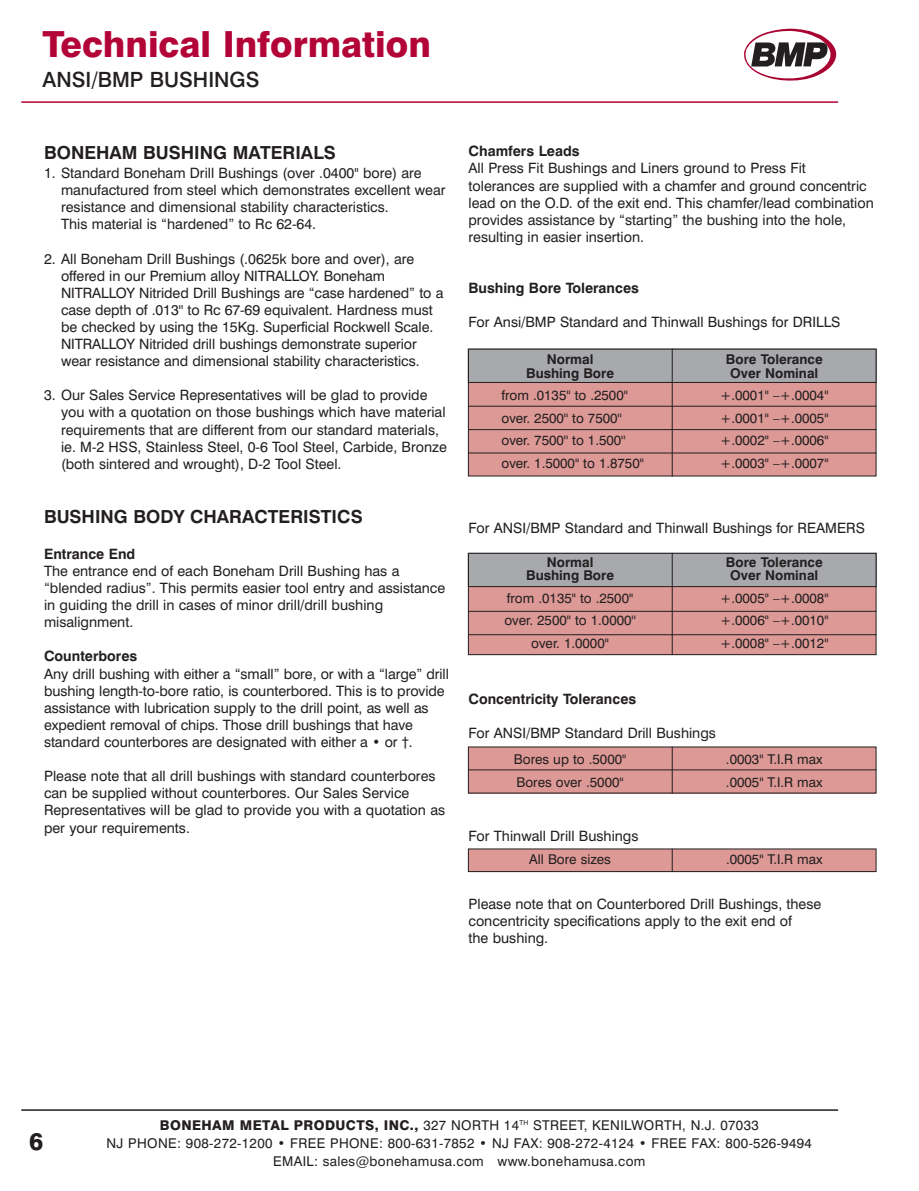
<style>
.page{position:relative;width:919px;height:1191px;background:#fff}
.page>*{position:absolute;margin:0;border:0;box-sizing:border-box;transform-origin:0 0}
.t1{font:800 36px "Swiss 721 BT";color:#b30437}
.t2{font:800 24px "Swiss 721 BT";color:#231f20}
.t3{font:500 21px "Swiss 721 BT";color:#231f20}
.t4{font:700 18px "Swiss 721 BT";color:#231f20}
.t5{font:14.25px/17.1px "Swiss 721 BT";color:#231f20}
.t6{font:700 14.25px "Swiss 721 BT";color:#231f20}
.t7{font:13.5px/22.5px "Swiss 721 BT";color:#231f20}
.t8{font:13.5px/18px "Swiss 721 BT";letter-spacing:.025em;color:#231f20;text-align:center}
.t9{font:700 13.5px/13.5px "Swiss 721 BT";color:#231f20;text-align:center}
.s1{font-weight:800}
</style>
<div class="page">
<hr style="left:21px;top:101px;width:817px;height:2px;background:#b30437">
<div style="left:468px;top:349px;width:408px;height:127px;background:#dd9995"></div>
<div style="left:468px;top:349px;width:407px;height:33px;background:#a8a9ad"></div>
<div style="left:468px;top:349px;width:408px;height:34px;border:1px solid #231f20"></div>
<hr style="left:468px;top:406px;width:408px;height:1px;background:#231f20">
<hr style="left:468px;top:429px;width:408px;height:1px;background:#231f20">
<hr style="left:468px;top:452px;width:408px;height:1px;background:#231f20">
<hr style="left:671px;top:349px;width:1px;height:127px;background:#231f20">
<div style="left:468px;top:553px;width:408px;height:101px;background:#dd9995"></div>
<div style="left:468px;top:553px;width:408px;height:102px;border:1px solid #231f20"></div>
<div style="left:468px;top:554px;width:407px;height:32px;background:#a8a9ad"></div>
<div style="left:468px;top:553px;width:408px;height:34px;border:1px solid #231f20"></div>
<hr style="left:468px;top:611px;width:408px;height:1px;background:#231f20">
<hr style="left:468px;top:634px;width:408px;height:1px;background:#231f20">
<hr style="left:671px;top:553px;width:1px;height:102px;background:#231f20">
<div style="left:468px;top:747px;width:408px;height:46px;background:#dd9995"></div>
<hr style="left:468px;top:769px;width:408px;height:1px;background:#231f20">
<hr style="left:671px;top:746px;width:1px;height:47px;background:#231f20">
<div style="left:468px;top:849px;width:408px;height:22px;background:#dd9995"></div>
<div style="left:468px;top:848px;width:408px;height:24px;border:1px solid #231f20"></div>
<svg style="left:671px;top:848px;width:1px;height:24px"></svg>
<hr style="left:21px;top:1109px;width:817px;height:1px;background:#231f20">
<svg style="left:744px;top:29px;width:92px;height:52px"></svg>
<h1 class="t1" style="left:43px;top:31px;width:390px">Technical Information</h1>
<h3 class="t3" style="left:43px;top:72px;width:218px">ANSI/BMP BUSHINGS</h3>
<p class="t4" style="left:44px;top:146px;width:293px">BONEHAM BUSHING MATERIALS</p>
<p class="t5" style="left:61px;top:166px;width:386px;text-indent:-17px">1. Standard Boneham Drill Bushings (over .0400'' bore) are manufactured from steel which demonstrates excellent wear resistance and dimensional stability characteristics.<br>This material is “hardened” to Rc 62-64.</p>
<p class="t5" style="left:61px;top:251px;width:384px;text-indent:-17px">2. All Boneham Drill Bushings (.0625k bore and over), are offered in our Premium alloy NITRALLOY. Boneham NITRALLOY Nitrided Drill Bushings are “case hardened” to a case depth of .013'' to Rc 67-69 equivalent. Hardness must be checked by using the 15Kg. Superficial Rockwell Scale.<br>NITRALLOY Nitrided drill bushings demonstrate superior wear resistance and dimensional stability characteristics.</p>
<p class="t5" style="left:61px;top:388px;width:387px;text-indent:-17px">3. Our Sales Service Representatives will be glad to provide you with a quotation on those bushings which have material requirements that are different from our standard materials, ie. M-2 HSS, Stainless Steel, 0-6 Tool Steel, Carbide, Bronze (both sintered and wrought), D-2 Tool Steel.</p>
<p class="t4" style="left:44px;top:510px;width:320px">BUSHING BODY CHARACTERISTICS</p>
<p class="t6" style="left:44px;top:548px;width:93px">Entrance End</p>
<p class="t5" style="left:44px;top:564px;width:402px">The entrance end of each Boneham Drill Bushing has a “blended radius”. This permits easier tool entry and assistance in guiding the drill in cases of minor drill/drill bushing misalignment.</p>
<p class="t6" style="left:44px;top:651px;width:95px">Counterbores</p>
<p class="t5" style="left:44px;top:666px;width:406px">Any drill bushing with either a “small” bore, or with a “large” drill bushing length-to-bore ratio, is counterbored. This is to provide assistance with lubrication supply to the drill point, as well as expedient removal of chips. Those drill bushings that have standard counterbores are designated with either a • or †.</p>
<p class="t5" style="left:44px;top:769px;width:402px">Please note that all drill bushings with standard counterbores can be supplied without counterbores. Our Sales Service Representatives will be glad to provide you with a quotation as per your requirements.</p>
<p class="t6" style="left:468px;top:146px;width:113px">Chamfers Leads</p>
<p class="t5" style="left:468px;top:161px;width:407px">All Press Fit Bushings and Liners ground to Press Fit tolerances are supplied with a chamfer and ground concentric lead on the O.D. of the exit end. This chamfer/lead combination provides assistance by “starting” the bushing into the hole, resulting in easier insertion.</p>
<p class="t6" style="left:468px;top:283px;width:172px">Bushing Bore Tolerances</p>
<p class="t5" style="left:468px;top:315px;width:373px">For Ansi/BMP Standard and Thinwall Bushings for DRILLS</p>
<p class="t9" style="left:526px;top:354px;width:89px">Normal<br>Bushing Bore</p>
<p class="t7" style="left:501px;top:385px;width:144px">from .0135'' to .2500'' over. 2500'' to 7500'' over. 7500'' to 1.500'' over. 1.5000'' to 1.8750''</p>
<p class="t9" style="left:726px;top:354px;width:98px">Bore Tolerance<br>Over Nominal</p>
<p class="t7" style="left:720px;top:385px;width:110px;text-align:justify">+.0001'' –+.0004'' +.0001'' –+.0005'' +.0002'' –+.0006'' +.0003'' –+.0007''</p>
<p class="t5" style="left:468px;top:520px;width:398px">For ANSI/BMP Standard and Thinwall Bushings for REAMERS</p>
<p class="t9" style="left:526px;top:557px;width:89px">Normal<br>Bushing Bore</p>
<p class="t7" style="left:504px;top:588px;width:133px;text-align:center">from .0135'' to .2500'' over. 2500'' to 1.0000'' over. 1.0000''</p>
<p class="t9" style="left:726px;top:557px;width:98px">Bore Tolerance<br>Over Nominal</p>
<p class="t7" style="left:720px;top:588px;width:110px;text-align:justify">+.0005'' –+.0008'' +.0006'' –+.0010'' +.0008'' –+.0012''</p>
<p class="t6" style="left:468px;top:693px;width:169px">Concentricity Tolerances</p>
<p class="t5" style="left:468px;top:726px;width:249px">For ANSI/BMP Standard Drill Bushings</p>
<p class="t7" style="left:514px;top:749px;width:114px">Bores up to .5000''<br>Bores over .5000''</p>
<p class="t7" style="left:726px;top:749px;width:98px">.0003'' T.I.R max .0005'' T.I.R max</p>
<p class="t5" style="left:468px;top:828px;width:171px">For Thinwall Drill Bushings</p>
<p class="t7" style="left:529px;top:849px;width:83px">All Bore sizes</p>
<p class="t7" style="left:726px;top:849px;width:98px">.0005'' T.I.R max</p>
<p class="t5" style="left:468px;top:897px;width:354px">Please note that on Counterbored Drill Bushings, these concentricity specifications apply to the exit end of<br>the bushing.</p>
<h2 class="t2" style="left:29px;top:1132px;width:16px">6</h2>
<p class="t8" style="left:106px;top:1117px;width:707px"><span class="s1">BONEHAM METAL PRODUCTS, INC.,</span> 327 NORTH 14<sup>TH</sup> STREET, KENILWORTH, N.J. 07033<br>NJ PHONE: 908-272-1200 • FREE PHONE: 800-631-7852 • NJ FAX: 908-272-4124 • FREE FAX: 800-526-9494<br>EMAIL: sales@bonehamusa.com www.bonehamusa.com</p>
</div>
